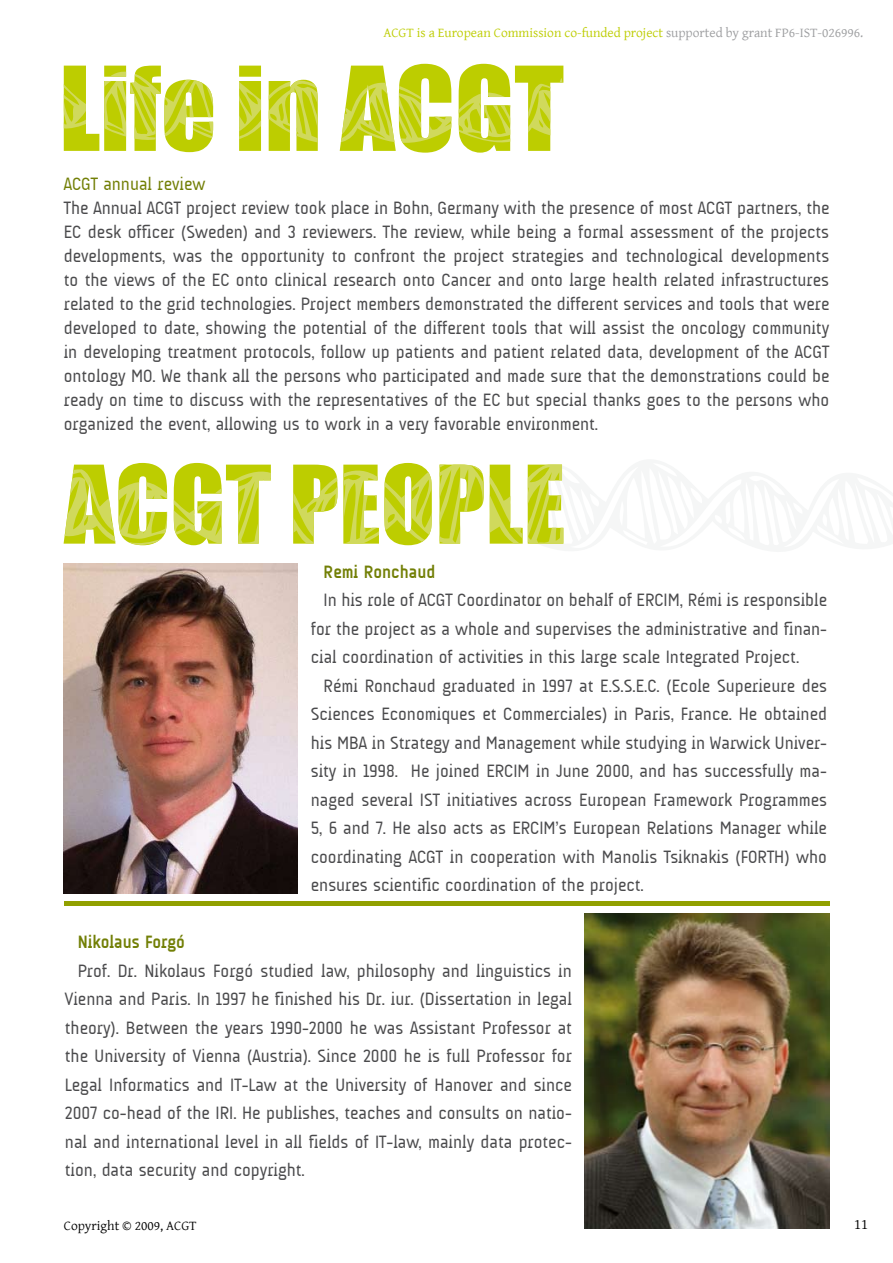
<style>
.page{position:relative;width:893px;height:1263px;background:#fff}
.page>*{position:absolute;margin:0;border:0;box-sizing:border-box;transform-origin:0 0}
.t1{font:18px/28.5px "A Udimat";color:#4b4b4d;text-align:justify}
.t2{font:700 18px "A Udimat";color:#727f06}
.t3{font:18px "A Udimat";color:#727f06}
.t4{font:14.85px "Gentium";color:#000}
.t5{font:13.5px "Gentium";color:#bdcd00}
.t6{font:13.5px "Gentium";color:#000}
.s1{color:#9c9d9f}
</style>
<div class="page">
<svg style="left:64px;top:64px;width:499px;height:89px"></svg>
<svg style="left:64px;top:462px;width:500px;height:84px"></svg>
<img style="left:64px;top:563px;width:233px;height:330px">
<hr style="left:64px;top:901px;width:765px;height:4px;background:#91a000">
<img style="left:585px;top:914px;width:244px;height:315px">
<p class="t5" style="left:384px;top:25px;width:481px">ACGT is a European Commission co-funded project <span class="s1">supported by grant FP6-IST-026996.</span></p>
<p class="t3" style="left:64px;top:176px;width:143px">ACGT annual review</p>
<p class="t1" style="left:64px;top:197px;width:767px;line-height:24px">The Annual ACGT project review took place in Bohn, Germany with the presence of most ACGT partners, the EC desk officer (Sweden) and 3 reviewers. The review, while being a formal assessment of the projects developments, was the opportunity to confront the project strategies and technological developments to the views of the EC onto clinical research onto Cancer and onto large health related infrastructures related to the grid technologies. Project members demonstrated the different services and tools that were developed to date, showing the potential of the different tools that will assist the oncology community in developing treatment protocols, follow up patients and patient related data, development of the ACGT ontology MO. We thank all the persons who participated and made sure that the demonstrations could be ready on time to discuss with the representatives of the EC but special thanks goes to the persons who organized the event, allowing us to work in a very favorable environment.</p>
<p class="t2" style="left:324px;top:564px;width:113px">Remi Ronchaud</p>
<p class="t1" style="left:311px;top:587px;width:518px;text-indent:13px">In his role of ACGT Coordinator on behalf of ERCIM, Rémi is responsible for the project as a whole and supervises the administrative and finan&shy;cial coordination of activities in this large scale Integrated Project.</p>
<p class="t1" style="left:311px;top:673px;width:518px;text-indent:13px">Rémi Ronchaud graduated in 1997 at E.S.S.E.C. (Ecole Superieure des Sciences Economiques et Commerciales) in Paris, France. He obtained his MBA in Strategy and Management while studying in Warwick Univer&shy;sity in 1998. He joined ERCIM in June 2000, and has successfully ma&shy;naged several IST initiatives across European Framework Programmes 5, 6 and 7. He also acts as ERCIM’s European Relations Manager while coordinating ACGT in cooperation with Manolis Tsiknakis (FORTH) who ensures scientific coordination of the project.</p>
<p class="t2" style="left:78px;top:934px;width:109px">Nikolaus Forgó</p>
<p class="t1" style="left:65px;top:958px;width:508px;text-indent:13px">Prof. Dr. Nikolaus Forgó studied law, philosophy and linguistics in Vienna and Paris. In 1997 he finished his Dr. iur. (Dissertation in legal theory). Between the years 1990-2000 he was Assistant Professor at the University of Vienna (Austria). Since 2000 he is full Professor for Legal Informatics and IT-Law at the University of Hanover and since 2007 co-head of the IRI. He publishes, teaches and consults on natio&shy;nal and international level in all fields of IT-law, mainly data protec&shy;tion, data security and copyright.</p>
<p class="t6" style="left:64px;top:1218px;width:134px">Copyright © 2009, ACGT</p>
<p class="t4" style="left:854px;top:1216px;width:15px">11</p>
</div>
